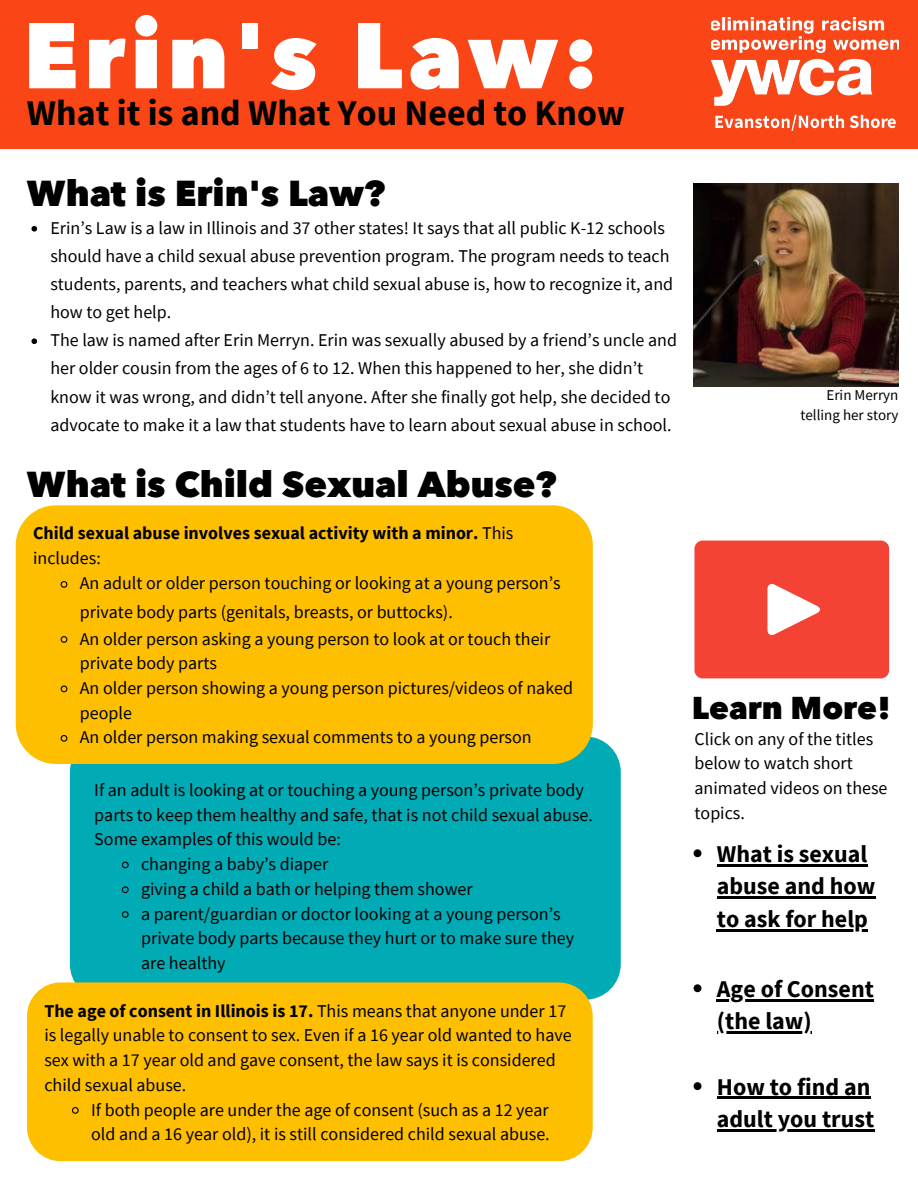
<style>
.page{position:relative;width:918px;height:1188px;background:#fff}
.page>*{position:absolute;margin:0;border:0;box-sizing:border-box;transform-origin:0 0}
.t1{font:800 92.1px "Avenir Next LT Pro";letter-spacing:.06em;color:#fff}
.t2{font:800 36px "Avenir Next LT Pro";color:#000}
.t3{font:700 36px "Source Sans Pro";color:#000}
.t4{font:800 31.5px "Avenir Next LT Pro";color:#000}
.t5{font:700 24px/32.7px "Source Sans Pro";color:#000}
.t6{font:18px/24.8px "Source Sans Pro";color:#000}
.t7{font:700 18px/24.8px "Source Sans Pro";color:#000}
.t8{font:15px/20.2px "Source Sans Pro";color:#000;text-align:right}
.s1{font-weight:400}
.s2{font-weight:700}
</style>
<div class="page">
<div style="left:0;top:0;width:918px;height:148px;background:#fa4616"></div>
<img style="left:711px;top:17px;width:187px;height:114px">
<div style="left:694px;top:541px;width:195px;height:137px;background:#f44235;border-radius:8px"></div>
<svg style="left:767px;top:584px;width:53px;height:51px"></svg>
<svg style="left:694px;top:849px;width:7px;height:8px"></svg>
<hr style="left:717px;top:864px;width:150px;height:2px;background:#000">
<hr style="left:717px;top:897px;width:158px;height:2px;background:#000">
<hr style="left:717px;top:929px;width:151px;height:2px;background:#000">
<svg style="left:694px;top:984px;width:7px;height:8px"></svg>
<hr style="left:717px;top:999px;width:157px;height:2px;background:#000">
<hr style="left:717px;top:1032px;width:95px;height:2px;background:#000">
<svg style="left:694px;top:1082px;width:7px;height:8px"></svg>
<hr style="left:717px;top:1097px;width:154px;height:2px;background:#000">
<hr style="left:717px;top:1129px;width:157px;height:3px;background:#000">
<svg style="left:31px;top:226px;width:6px;height:6px"></svg>
<svg style="left:31px;top:338px;width:6px;height:6px"></svg>
<img style="left:694px;top:183px;width:204px;height:204px">
<div style="left:70px;top:737px;width:551px;height:262px;background:#00abb5"></div>
<div style="left:27px;top:982px;width:566px;height:179px;background:#febf00"></div>
<div style="left:16px;top:505px;width:577px;height:259px;background:#febf00"></div>
<svg style="left:60px;top:580px;width:8px;height:9px"></svg>
<svg style="left:60px;top:635px;width:8px;height:9px"></svg>
<svg style="left:60px;top:685px;width:8px;height:8px"></svg>
<svg style="left:60px;top:734px;width:8px;height:9px"></svg>
<svg style="left:121px;top:861px;width:8px;height:8px"></svg>
<svg style="left:121px;top:886px;width:8px;height:8px"></svg>
<svg style="left:121px;top:910px;width:8px;height:9px"></svg>
<svg style="left:71px;top:1106px;width:9px;height:9px"></svg>
<h1 class="t1" style="left:23px;top:-2px;width:577px">Erin's Law:</h1>
<h2 class="t3" style="left:27px;top:90px;width:600px">What it is and What You Need to Know</h2>
<h2 class="t2" style="left:27px;top:170px;width:360px">What is Erin's Law?</h2>
<p class="t6" style="left:50px;top:213px;width:628px;line-height:28.2px">Erin’s Law is a law in Illinois and 37 other states! It says that all public K-12 schools should have a child sexual abuse prevention program. The program needs to teach students, parents, and teachers what child sexual abuse is, how to recognize it, and how to get help.<br>The law is named after Erin Merryn. Erin was sexually abused by a friend’s uncle and her older cousin from the ages of 6 to 12. When this happened to her, she didn’t know it was wrong, and didn’t tell anyone. After she finally got help, she decided to advocate to make it a law that students have to learn about sexual abuse in school.</p>
<h2 class="t2" style="left:27px;top:461px;width:531px">What is Child Sexual Abuse?</h2>
<p class="t7" style="left:33px;top:520px;width:482px">Child sexual abuse involves sexual activity with a minor. <span class="s1">This includes:</span></p>
<p class="t6" style="left:80px;top:569px;width:482px;line-height:27.6px">An adult or older person touching or looking at a young person’s private body parts (genitals, breasts, or buttocks).<br>An older person asking a young person to look at or touch their</p>
<p class="t6" style="left:80px;top:650px;width:495px">private body parts<br>An older person showing a young person pictures/videos of naked people<br>An older person making sexual comments to a young person</p>
<p class="t6" style="left:94px;top:777px;width:500px">If an adult is looking at or touching a young person’s private body parts to keep them healthy and safe, that is not child sexual abuse.<br>Some examples of this would be:</p>
<p class="t6" style="left:141px;top:851px;width:435px">changing a baby’s diaper<br>giving a child a bath or helping them shower<br>a parent/guardian or doctor looking at a young person’s private body parts because they hurt or to make sure they are healthy</p>
<p class="t6" style="left:44px;top:998px;width:529px"><span class="s2">The age of consent in Illinois is 17.</span> This means that anyone under 17 is legally unable to consent to sex. Even if a 16 year old wanted to have sex with a 17 year old and gave consent, the law says it is considered child sexual abuse.</p>
<p class="t6" style="left:91px;top:1097px;width:460px">If both people are under the age of consent (such as a 12 year old and a 16 year old), it is still considered child sexual abuse.</p>
<p class="t8" style="left:800px;top:384px;width:100px">Erin Merryn telling her story</p>
<h3 class="t4" style="left:692px;top:688px;width:201px">Learn More!</h3>
<p class="t6" style="left:694px;top:726px;width:195px">Click on any of the titles below to watch short animated videos on these topics.</p>
<h3 class="t5" style="left:717px;top:837px;width:160px">What is sexual abuse and how to ask for help</h3>
<h3 class="t5" style="left:717px;top:972px;width:159px">Age of Consent (the law)</h3>
<h3 class="t5" style="left:717px;top:1070px;width:159px">How to find an adult you trust</h3>
</div>
